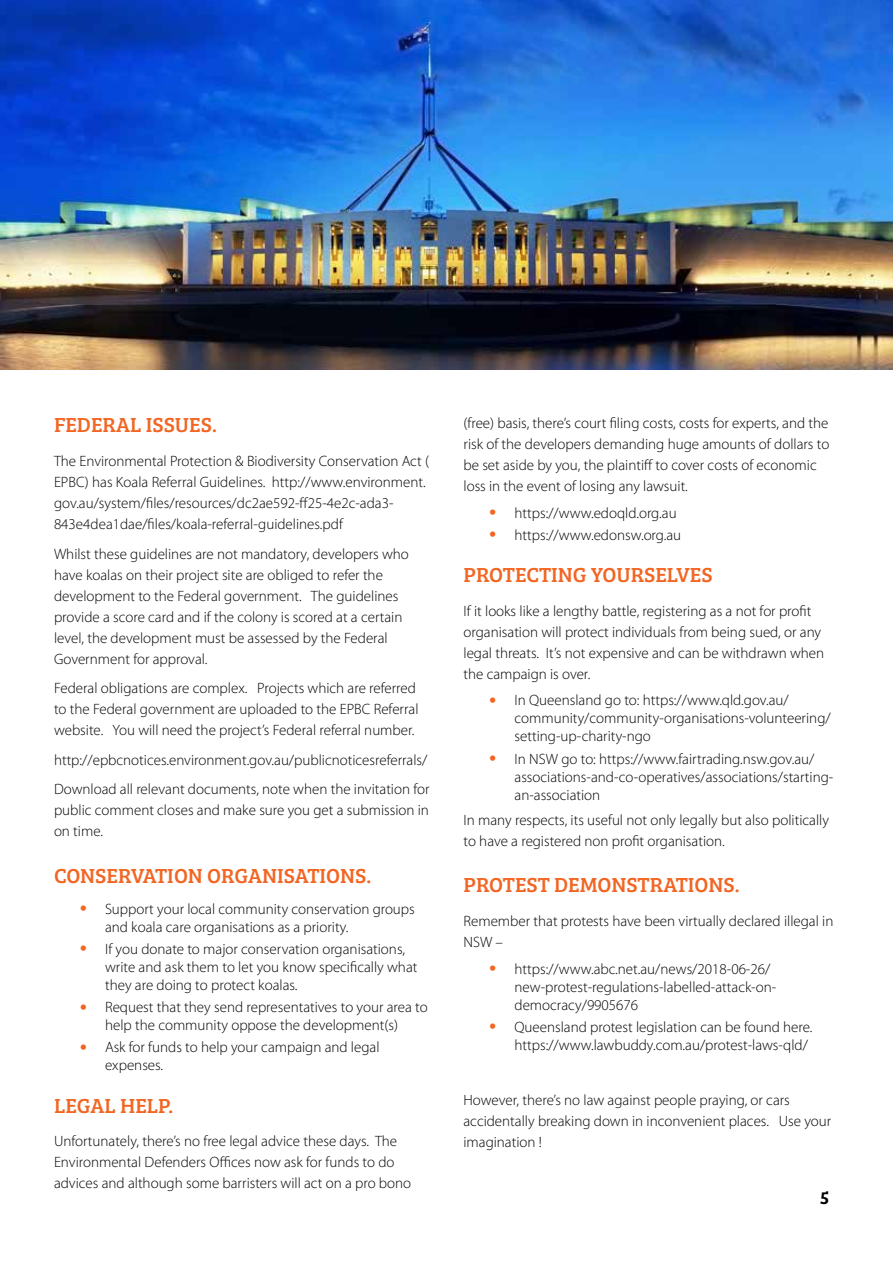
<style>
.page{position:relative;width:893px;height:1263px;background:#fff}
.page>*{position:absolute;margin:0;border:0;box-sizing:border-box;transform-origin:0 0}
.t1{font:21px "Bree Serif";color:#f26522}
.t2{font:600 18px "Bree Serif";color:#000}
.t3{font:300 15px/21px "Myriad Pro";color:#000}
.s1{font-family:"Swiss 721 BT";font-weight:500;font-size:18px;color:#f26522}
</style>
<div class="page">
<img style="left:0;top:0;width:893px;height:370px">
<h1 class="t1" style="left:54px;top:410px;width:164px">FEDERAL ISSUES.</h1>
<p class="t3" style="left:54px;top:451px;width:377px">The Environmental Protection &amp; Biodiversity Conservation Act ( EPBC) has Koala Referral Guidelines. http://www.environment. gov.au/system/files/resources/dc2ae592-ff25-4e2c-ada3- 843e4dea1dae/files/koala-referral-guidelines.pdf</p>
<p class="t3" style="left:54px;top:543px;width:356px">Whilst these guidelines are not mandatory, developers who have koalas on their project site are obliged to refer the development to the Federal government. The guidelines provide a score card and if the colony is scored at a certain level, the development must be assessed by the Federal Government for approval.</p>
<p class="t3" style="left:54px;top:678px;width:366px">Federal obligations are complex. Projects which are referred to the Federal government are uploaded to the EPBC Referral website. You will need the project’s Federal referral number.</p>
<p class="t3" style="left:54px;top:745px;width:377px;line-height:29.5px">http://epbcnotices.environment.gov.au/publicnoticesreferrals/<br>Download all relevant documents, note when the invitation for</p>
<p class="t3" style="left:54px;top:800px;width:376px">public comment closes and make sure you get a submission in on time.</p>
<h1 class="t1" style="left:54px;top:860px;width:319px">CONSERVATION ORGANISATIONS.</h1>
<p class="t3" style="left:105px;top:899px;width:311px;line-height:18px;text-indent:-27px"><span class="s1">•</span> Support your local community conservation groups and koala care organisations as a priority.</p>
<p class="t3" style="left:105px;top:940px;width:314px;line-height:18px;text-indent:-27px"><span class="s1">•</span> If you donate to major conservation organisations, write and ask them to let you know specifically what they are doing to protect koalas.</p>
<p class="t3" style="left:78px;top:998px;width:351px;line-height:18px;text-align:center"><span class="s1">•</span> Request that they send representatives to your area to help the community oppose the development(s)</p>
<p class="t3" style="left:105px;top:1038px;width:276px;line-height:18px;text-indent:-27px"><span class="s1">•</span> Ask for funds to help your campaign and legal expenses.</p>
<h1 class="t1" style="left:54px;top:1090px;width:121px">LEGAL HELP.</h1>
<p class="t3" style="left:54px;top:1131px;width:359px">Unfortunately, there’s no free legal advice these days. The<br>Environmental Defenders Offices now ask for funds to do advices and although some barristers will act on a pro bono</p>
<p class="t3" style="left:463px;top:412px;width:367px">(free) basis, there’s court filing costs, costs for experts, and the risk of the developers demanding huge amounts of dollars to be set aside by you, the plaintiff to cover costs of economic loss in the event of losing any lawsuit.</p>
<p class="t3" style="left:487px;top:502px;width:191px"><span class="s1">•</span> https://www.edoqld.org.au</p>
<p class="t3" style="left:487px;top:524px;width:195px"><span class="s1">•</span> https://www.edonsw.org.au</p>
<h1 class="t1" style="left:463px;top:559px;width:251px">PROTECTING YOURSELVES</h1>
<p class="t3" style="left:463px;top:600px;width:362px">If it looks like a lengthy battle, registering as a not for profit organisation will protect individuals from being sued, or any legal threats. It’s not expensive and can be withdrawn when the campaign is over.</p>
<p class="t3" style="left:514px;top:691px;width:318px;line-height:18px;text-indent:-27px"><span class="s1">•</span> In Queensland go to: https://www.qld.gov.au/ community/community-organisations-volunteering/ setting-up-charity-ngo</p>
<p class="t3" style="left:514px;top:749px;width:320px;line-height:18px;text-indent:-27px"><span class="s1">•</span> In NSW go to: https://www.fairtrading.nsw.gov.au/ associations-and-co-operatives/associations/starting&shy;an-association</p>
<p class="t3" style="left:463px;top:809px;width:367px">In many respects, its useful not only legally but also politically to have a registered non profit organisation.</p>
<h1 class="t1" style="left:463px;top:869px;width:278px">PROTEST DEMONSTRATIONS.</h1>
<p class="t3" style="left:463px;top:910px;width:371px">Remember that protests have been virtually declared illegal in<br>NSW –</p>
<p class="t3" style="left:514px;top:959px;width:263px;line-height:18px;text-indent:-27px"><span class="s1">•</span> https://www.abc.net.au/news/2018-06-26/ new-protest-regulations-labelled-attack-on&shy;democracy/9905676</p>
<p class="t3" style="left:487px;top:1018px;width:326px;line-height:18px;text-align:right"><span class="s1">•</span> Queensland protest legislation can be found here. https://www.lawbuddy.com.au/protest-laws-qld/</p>
<p class="t3" style="left:463px;top:1089px;width:369px">However, there’s no law against people praying, or cars accidentally breaking down in inconvenient places. Use your imagination !</p>
<p class="t2" style="left:820px;top:1184px;width:10px">5</p>
</div>
